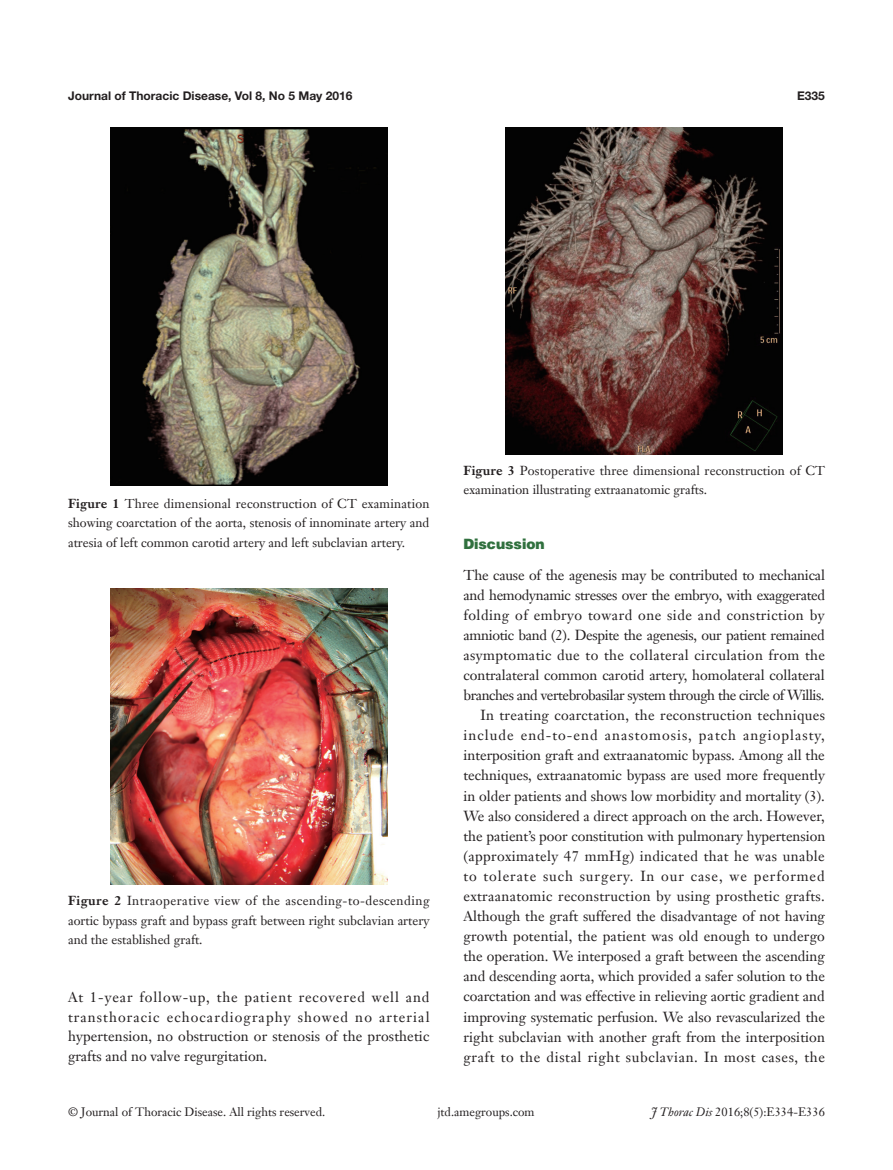
<style>
.page{position:relative;width:893px;height:1170px;background:#fff}
.page>*{position:absolute;margin:0;border:0;box-sizing:border-box;transform-origin:0 0}
.t1{font:14.25px/20.1px "Janson Text LT";color:#231f20;text-align:justify}
.t2{font:900 14.25px "Helvetica";color:#30703e}
.t3{font:12.75px/19.5px "Janson Text LT";color:#231f20;text-align:justify}
.t4{font:12px "Janson Text LT";color:#231f20}
.t5{font:700 12px "Helvetica Neue LT Pro";color:#231f20}
.s1{font-weight:700}
.s2{font-style:italic}
</style>
<div class="page">
<img style="left:111px;top:128px;width:276px;height:357px">
<img style="left:111px;top:588px;width:276px;height:296px">
<img style="left:506px;top:128px;width:276px;height:326px">
<p class="t5" style="left:68px;top:88px;width:286px">Journal of Thoracic Disease, Vol 8, No 5 May 2016</p>
<p class="t5" style="left:797px;top:88px;width:29px">E335</p>
<p class="t3" style="left:68px;top:493px;width:363px"><span class="s1">Figure 1</span> Three dimensional reconstruction of CT examination showing coarctation of the aorta, stenosis of innominate artery and atresia of left common carotid artery and left subclavian artery.</p>
<p class="t3" style="left:68px;top:890px;width:363px"><span class="s1">Figure 2</span> Intraoperative view of the ascending-to-descending aortic bypass graft and bypass graft between right subclavian artery and the established graft.</p>
<p class="t1" style="left:68px;top:987px;width:363px;line-height:19.5px">At 1-year follow-up, the patient recovered well and transthoracic echocardiography showed no arterial hypertension, no obstruction or stenosis of the prosthetic grafts and no valve regurgitation.</p>
<p class="t3" style="left:463px;top:460px;width:363px"><span class="s1">Figure 3</span> Postoperative three dimensional reconstruction of CT examination illustrating extraanatomic grafts.</p>
<p class="t2" style="left:463px;top:535px;width:83px">Discussion</p>
<p class="t1" style="left:463px;top:564px;width:363px;text-align:right">The cause of the agenesis may be contributed to mechanical and hemodynamic stresses over the embryo, with exaggerated folding of embryo toward one side and constriction by amniotic band (2). Despite the agenesis, our patient remained asymptomatic due to the collateral circulation from the contralateral common carotid artery, homolateral collateral branches and vertebrobasilar system through the circle of Willis.<br>In treating coarctation, the reconstruction techniques include end-to-end anastomosis, patch angioplasty, interposition graft and extraanatomic bypass. Among all the techniques, extraanatomic bypass are used more frequently in older patients and shows low morbidity and mortality (3).<br>We also considered a direct approach on the arch. However, the patient’s poor constitution with pulmonary hypertension (approximately 47 mmHg) indicated that he was unable to tolerate such surgery. In our case, we performed extraanatomic reconstruction by using prosthetic grafts.<br>Although the graft suffered the disadvantage of not having growth potential, the patient was old enough to undergo the operation. We interposed a graft between the ascending and descending aorta, which provided a safer solution to the coarctation and was effective in relieving aortic gradient and improving systematic perfusion. We also revascularized the right subclavian with another graft from the interposition graft to the distal right subclavian. In most cases, the</p>
<p class="t4" style="left:68px;top:1104px;width:259px">© Journal of Thoracic Disease. All rights reserved.</p>
<p class="t4" style="left:438px;top:1104px;width:99px">jtd.amegroups.com</p>
<p class="t4" style="left:651px;top:1104px;width:175px"><span class="s2">J Thorac Dis</span> 2016;8(5):E334-E336</p>
</div>
